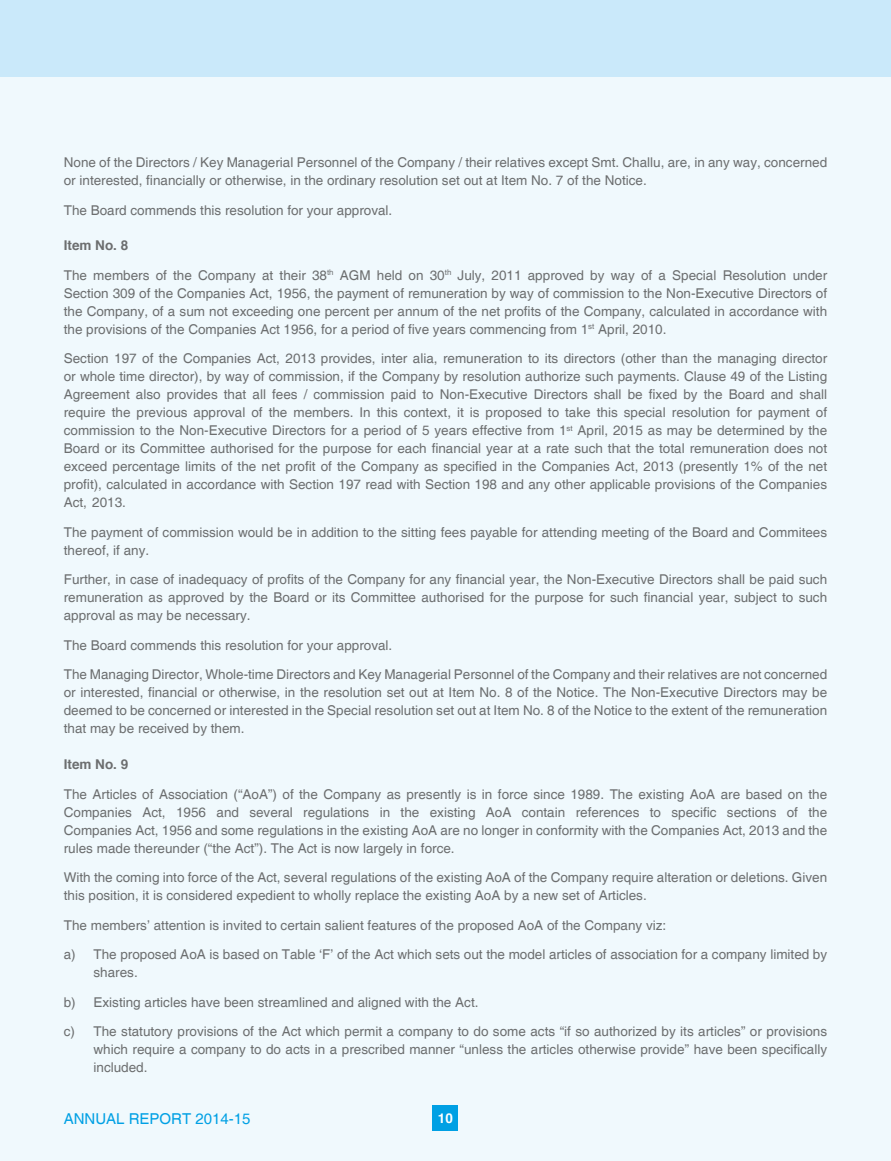
<style>
.page{position:relative;width:891px;height:1161px;background:#f0f9fd}
.page>*{position:absolute;margin:0;border:0;box-sizing:border-box;transform-origin:0 0}
.t1{font:15px "Helvetica";color:#00a0e4}
.t2{font:13.5px/18px "Helvetica";color:#6c6e6f}
.t3{font:700 13.5px "Helvetica";color:#6c6e6f}
.t4{font:700 13.5px "Helvetica";color:#fff}
.s1{font-weight:700}
</style>
<div class="page">
<div style="left:0;top:0;width:891px;height:77px;background:#cae9fa"></div>
<div style="left:433px;top:1106px;width:25px;height:25px;background:#00a0e4"></div>
<p class="t2" style="left:64px;top:154px;width:765px">None of the Directors / Key Managerial Personnel of the Company / their relatives except Smt. Challu, are, in any way, concerned or interested, financially or otherwise, in the ordinary resolution set out at Item No. 7 of the Notice.</p>
<p class="t2" style="left:64px;top:201px;width:330px">The Board commends this resolution for your approval.</p>
<p class="t2" style="left:64px;top:231px;width:765px;line-height:29.5px"><span class="s1">Item No. 8<br></span>The members of the Company at their 38<sup>th</sup> AGM held on 30<sup>th</sup> July, 2011 approved by way of a Special Resolution under</p>
<p class="t2" style="left:64px;top:285px;width:765px;text-align:justify">Section 309 of the Companies Act, 1956, the payment of remuneration by way of commission to the Non-Executive Directors of the Company, of a sum not exceeding one percent per annum of the net profits of the Company, calculated in accordance with the provisions of the Companies Act 1956, for a period of five years commencing from 1<sup>st</sup> April, 2010.</p>
<p class="t2" style="left:64px;top:350px;width:765px;text-align:justify">Section 197 of the Companies Act, 2013 provides, inter alia, remuneration to its directors (other than the managing director or whole time director), by way of commission, if the Company by resolution authorize such payments. Clause 49 of the Listing Agreement also provides that all fees / commission paid to Non-Executive Directors shall be fixed by the Board and shall require the previous approval of the members. In this context, it is proposed to take this special resolution for payment of commission to the Non-Executive Directors for a period of 5 years effective from 1<sup>st</sup> April, 2015 as may be determined by the Board or its Committee authorised for the purpose for each financial year at a rate such that the total remuneration does not exceed percentage limits of the net profit of the Company as specified in the Companies Act, 2013 (presently 1% of the net profit), calculated in accordance with Section 197 read with Section 198 and any other applicable provisions of the Companies Act, 2013.</p>
<p class="t2" style="left:64px;top:524px;width:765px">The payment of commission would be in addition to the sitting fees payable for attending meeting of the Board and Commitees thereof, if any.</p>
<p class="t2" style="left:64px;top:571px;width:765px;text-align:justify">Further, in case of inadequacy of profits of the Company for any financial year, the Non-Executive Directors shall be paid such remuneration as approved by the Board or its Committee authorised for the purpose for such financial year, subject to such approval as may be necessary.</p>
<p class="t2" style="left:64px;top:631px;width:765px;line-height:29.5px">The Board commends this resolution for your approval.<br>The Managing Director, Whole-time Directors and Key Managerial Personnel of the Company and their relatives are not concerned</p>
<p class="t2" style="left:64px;top:684px;width:765px;text-align:justify">or interested, financial or otherwise, in the resolution set out at Item No. 8 of the Notice. The Non-Executive Directors may be deemed to be concerned or interested in the Special resolution set out at Item No. 8 of the Notice to the extent of the remuneration that may be received by them.</p>
<p class="t3" style="left:64px;top:756px;width:66px">Item No. 9</p>
<p class="t2" style="left:64px;top:785px;width:765px;text-align:justify">The Articles of Association (“AoA”) of the Company as presently is in force since 1989. The existing AoA are based on the Companies Act, 1956 and several regulations in the existing AoA contain references to specific sections of the Companies Act, 1956 and some regulations in the existing AoA are no longer in conformity with the Companies Act, 2013 and the rules made thereunder (“the Act”). The Act is now largely in force.</p>
<p class="t2" style="left:64px;top:869px;width:765px">With the coming into force of the Act, several regulations of the existing AoA of the Company require alteration or deletions. Given this position, it is considered expedient to wholly replace the existing AoA by a new set of Articles.</p>
<p class="t2" style="left:64px;top:911px;width:765px;line-height:29.5px">The members’ attention is invited to certain salient features of the proposed AoA of the Company viz:<br>a) The proposed AoA is based on Table ‘F’ of the Act which sets out the model articles of association for a company limited by</p>
<p class="t2" style="left:64px;top:958px;width:765px;line-height:29.5px;text-indent:30px">shares.<br>b) Existing articles have been streamlined and aligned with the Act.<br>c) The statutory provisions of the Act which permit a company to do some acts “if so authorized by its articles” or provisions</p>
<p class="t2" style="left:94px;top:1041px;width:735px">which require a company to do acts in a prescribed manner “unless the articles otherwise provide” have been specifically included.</p>
<p class="t1" style="left:64px;top:1110px;width:188px">ANNUAL REPORT 2014-15</p>
<p class="t4" style="left:438px;top:1110px;width:17px">10</p>
</div>
